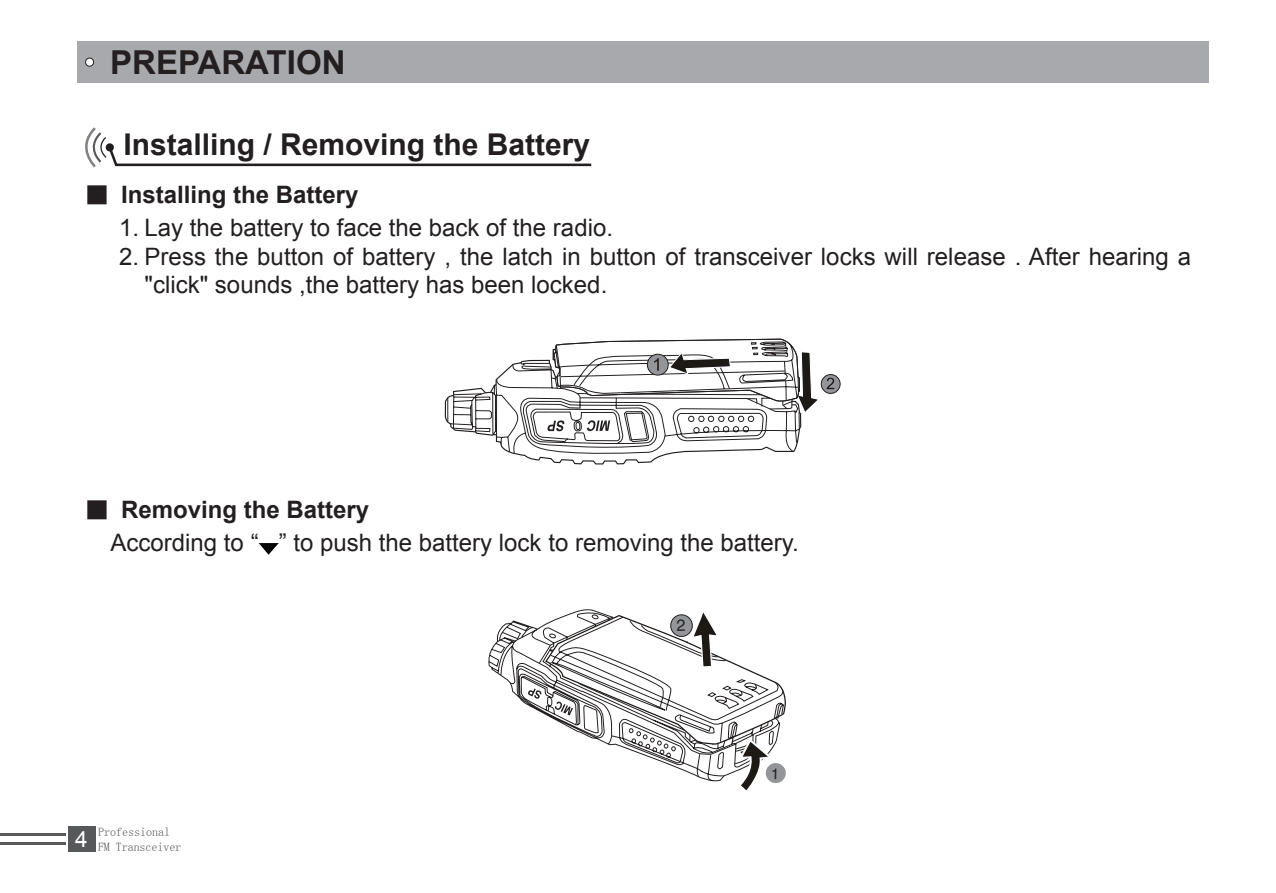
<style>
.page{position:relative;width:1276px;height:893px;background:#fff}
.page>*{position:absolute;margin:0;border:0;box-sizing:border-box;transform-origin:0 0}
.t1{font:700 33px "Arial";color:#231f20}
.t2{font:700 30px "Arial";color:#231f20}
.t3{font:24px/33px "Arial";color:#231f20}
.t4{font:12px/14.4px "Sim Sun";color:#57585a}
.s1{font-family:"FZHTJW GB1 0"}
.s2{font-weight:700}
</style>
<div class="page">
<div style="left:77px;top:41px;width:1131px;height:42px;background:#a8a9ad"></div>
<div style="left:86px;top:58px;width:8px;height:8px;background:#fff;border-radius:50%"></div>
<div style="left:85px;top:58px;width:9px;height:9px;border:1px solid #231f20;border-radius:50%"></div>
<div style="left:68px;top:826px;width:28px;height:25px;background:#57585a"></div>
<hr style="left:0;top:833px;width:66px;height:3px;background:#59595b">
<hr style="left:0;top:842px;width:66px;height:3px;background:#59595b">
<svg style="left:85px;top:127px;width:507px;height:41px"></svg>
<svg style="left:259px;top:543px;width:20px;height:12px"></svg>
<svg style="left:821px;top:375px;width:19px;height:18px"></svg>
<div style="left:821px;top:374px;width:19px;height:19px;border:1px solid #231f20;border-radius:50%"></div>
<svg style="left:826px;top:378px;width:8px;height:11px"></svg>
<svg style="left:444px;top:338px;width:374px;height:127px"></svg>
<svg style="left:488px;top:620px;width:40px;height:86px"></svg>
<svg style="left:528px;top:609px;width:258px;height:182px"></svg>
<h1 class="t1" style="left:110px;top:41px;width:237px">PREPARATION</h1>
<p class="t2" style="left:123px;top:125px;width:468px">Installing / Removing the Battery</p>
<p class="t3" style="left:119px;top:178px;width:495px;text-indent:-34px"><span class="s1">■</span> <span class="s2">Installing the Battery<br></span>11 Lay the battery to face the back of the radio.</p>
<p class="t3" style="left:145px;top:242px;width:1048px;line-height:28.8px;text-indent:-26px">22 Press the button of battery , the latch in button of transceiver locks will release . After hearing a "click" sounds ,the battery has been locked.</p>
<p class="t3" style="left:111px;top:494px;width:689px;text-indent:-26px"><span class="s1">■</span> <span class="s2">Removing the Battery<br></span>According to “ ” to push the battery lock to removing the battery.</p>
<p class="t4" style="left:75px;top:825px;width:108px;text-indent:23px">Professional<br><sup>4</sup> FM Transceiver</p>
</div>
